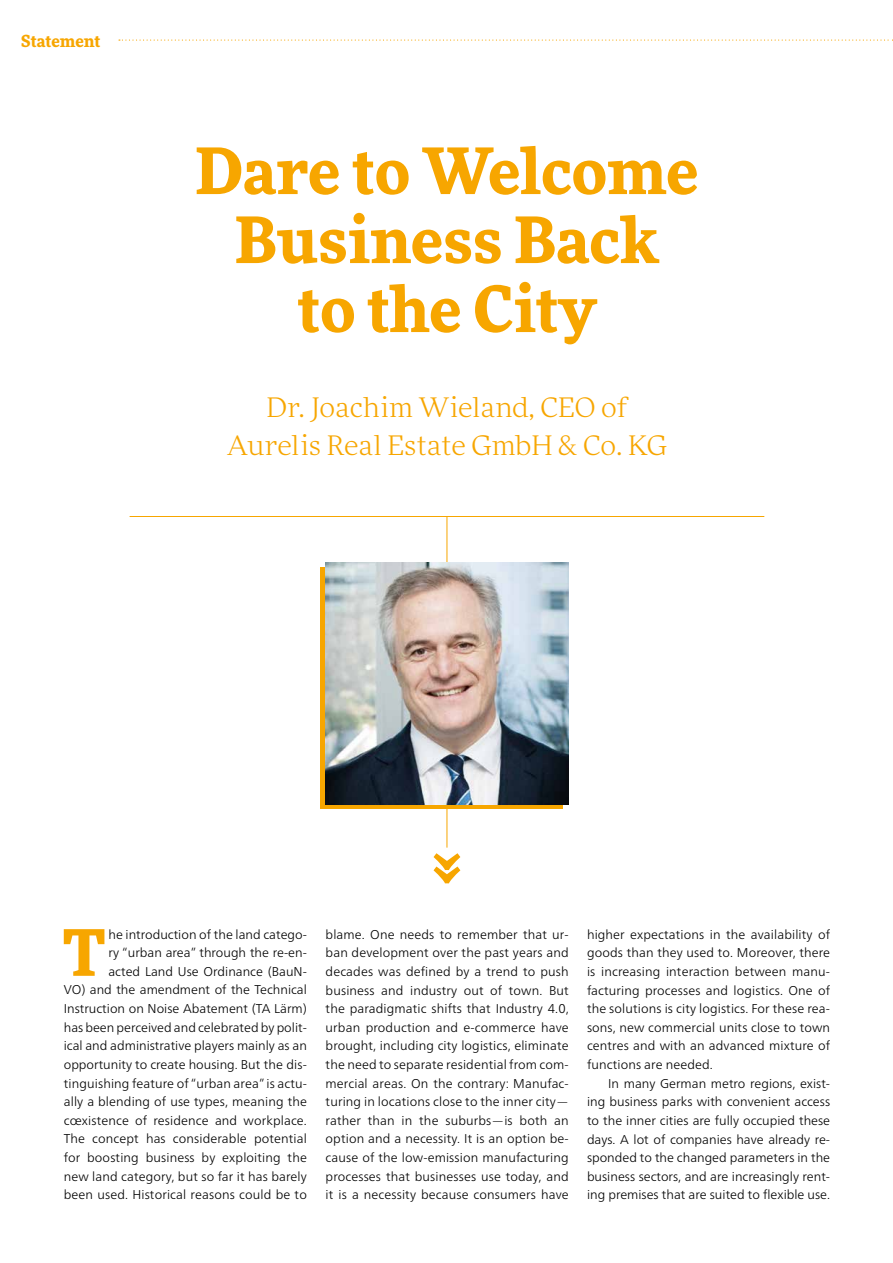
<style>
.page{position:relative;width:893px;height:1263px;background:#fff}
.page>*{position:absolute;margin:0;border:0;box-sizing:border-box;transform-origin:0 0}
.t1{font:700 63px/69px "More Pro";color:#f7a600;text-align:center}
.t2{font:300 expanded 27px/37.2px "More Pro";color:#f7a600;text-align:center}
.t3{font:700 16.5px "More Pro";color:#f7a600}
.t4{font:300 12.75px/18.6px "Frutiger Neue LTW1 G";letter-spacing:.01em;color:#000;text-align:justify}
</style>
<div class="page">
<hr style="left:130px;top:516px;width:634px;height:1px;background:#f7a600">
<hr style="left:447px;top:516px;width:1px;height:332px;background:#f7a600">
<svg style="left:434px;top:853px;width:26px;height:30px"></svg>
<svg style="left:119px;top:40px;width:774px;height:1px"></svg>
<div style="left:320px;top:567px;width:243px;height:242px;background:#f7a600"></div>
<img style="left:325px;top:562px;width:243px;height:242px">
<p class="t3" style="left:21px;top:29px;width:81px">Statement</p>
<h1 class="t1" style="left:195px;top:132px;width:505px">Dare to Welcome<br>Business Back<br>to the City</h1>
<h2 class="t2" style="left:227px;top:388px;width:442px">Dr. Joachim Wieland, CEO of<br>Aurelis Real Estate GmbH &amp; Co. KG</h2>
<p class="t4" style="left:64px;top:925px;width:245px;text-align:right">he introduction of the land catego-<br>ry “urban area” through the re-en-<br>acted Land Use Ordinance (BauN-<br>VO) and the amendment of the Technical Instruction on Noise Abatement (TA Lärm) has been perceived and celebrated by polit&shy;ical and administrative players mainly as an opportunity to create housing. But the dis&shy;tinguishing feature of “urban area” is actu&shy;ally a blending of use types, meaning the coexistence of residence and workplace.<br>The concept has considerable potential for boosting business by exploiting the new land category, but so far it has barely been used. Historical reasons could be to</p>
<p class="t4" style="left:326px;top:925px;width:245px">blame. One needs to remember that ur&shy;ban development over the past years and decades was defined by a trend to push business and industry out of town. But the paradigmatic shifts that Industry 4.0, urban production and e-commerce have brought, including city logistics, eliminate the need to separate residential from com&shy;mercial areas. On the contrary: Manufac&shy;turing in locations close to the inner city— rather than in the suburbs—is both an option and a necessity. It is an option be&shy;cause of the low-emission manufacturing processes that businesses use today, and it is a necessity because consumers have</p>
<p class="t4" style="left:587px;top:925px;width:245px">higher expectations in the availability of goods than they used to. Moreover, there is increasing interaction between manu&shy;facturing processes and logistics. One of the solutions is city logistics. For these rea&shy;sons, new commercial units close to town centres and with an advanced mixture of functions are needed.</p>
<h1 class="t1" style="left:63px;top:913px;width:44px">T</h1>
<p class="t4" style="left:587px;top:1074px;width:245px;text-indent:21px">In many German metro regions, exist&shy;ing business parks with convenient access to the inner cities are fully occupied these days. A lot of companies have already re&shy;sponded to the changed parameters in the business sectors, and are increasingly rent&shy;ing premises that are suited to flexible use.</p>
</div>
